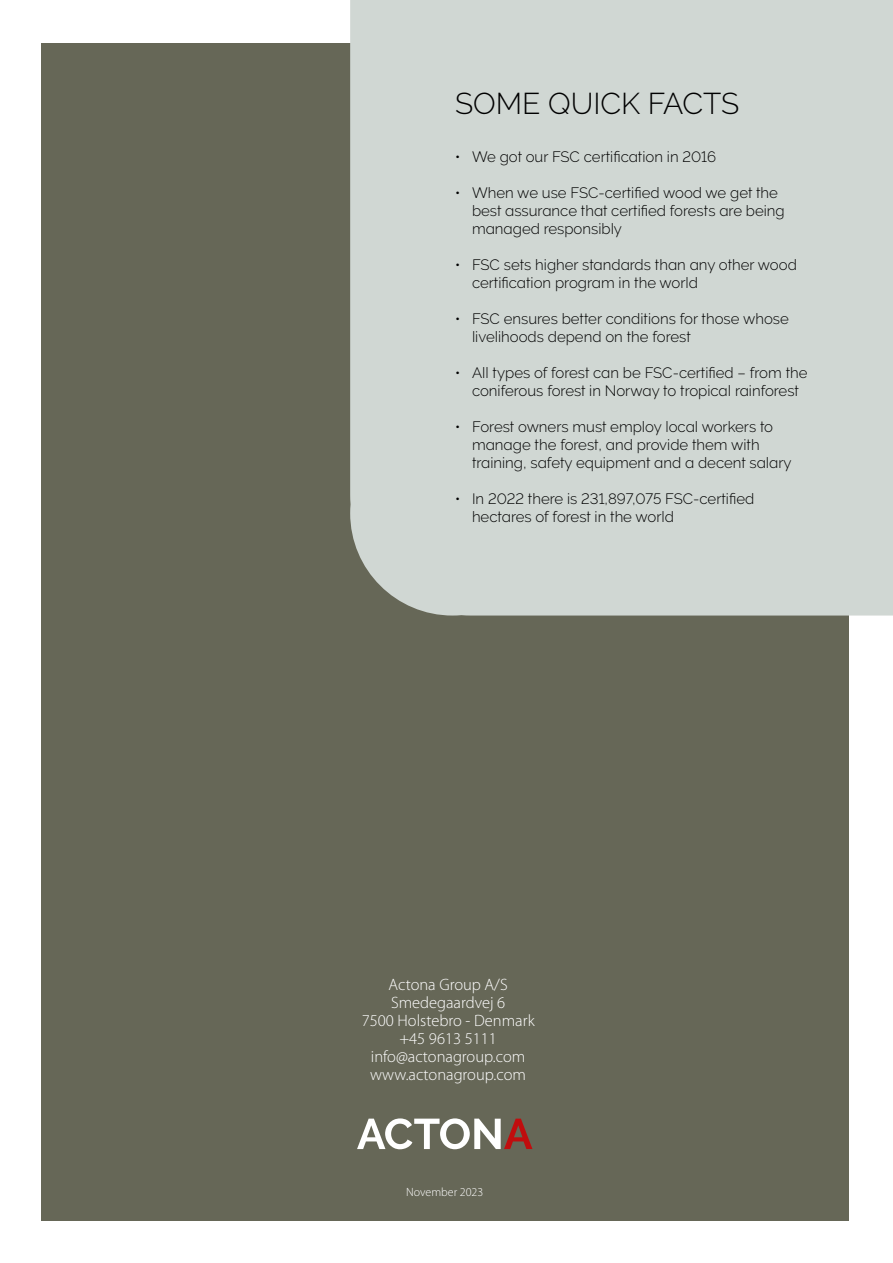
<style>
.page{position:relative;width:893px;height:1263px;background:#fff}
.page>*{position:absolute;margin:0;border:0;box-sizing:border-box;transform-origin:0 0}
.Heading{font:300 30px "Raleway";color:#000}
.brød{font:300 16.5px "Myriad Pro";color:#fff}
.Body_text{font:300 15px/18px "Raleway";color:#000}
.brød-2{font:300 12px "Myriad Pro";color:#fff}
</style>
<div class="page">
<div style="left:41px;top:43px;width:808px;height:1177px;background:#666757"></div>
<div style="left:350px;top:0;width:543px;height:615px;background:#d0d7d3"></div>
<svg style="left:357px;top:1118px;width:175px;height:31px"></svg>
<p class="Heading" style="left:455px;top:86px;width:286px">SOME QUICK FACTS</p>
<p class="Body_text" style="left:455px;top:148px;width:263px">• We got our FSC certification in 2016</p>
<p class="Body_text" style="left:472px;top:184px;width:314px;text-indent:-17px">• When we use FSC-certified wood we get the best assurance that certified forests are being managed responsibly</p>
<p class="Body_text" style="left:472px;top:256px;width:326px;text-indent:-17px">• FSC sets higher standards than any other wood certification program in the world</p>
<p class="Body_text" style="left:472px;top:310px;width:318px;text-indent:-17px">• FSC ensures better conditions for those whose livelihoods depend on the forest</p>
<p class="Body_text" style="left:455px;top:364px;width:354px;text-align:center">• All types of forest can be FSC-certified – from the coniferous forest in Norway to tropical rainforest</p>
<p class="Body_text" style="left:472px;top:418px;width:321px;text-indent:-17px">• Forest owners must employ local workers to manage the forest, and provide them with training, safety equipment and a decent salary</p>
<p class="Body_text" style="left:472px;top:490px;width:284px;text-indent:-17px">• In 2022 there is 231,897,075 FSC-certified hectares of forest in the world</p>
<p class="brød" style="left:389px;top:975px;width:121px">Actona Group A/S</p>
<p class="brød" style="left:391px;top:993px;width:116px">Smedegaardvej 6</p>
<p class="brød" style="left:362px;top:1011px;width:174px">7500 Holstebro - Denmark</p>
<p class="brød" style="left:399px;top:1029px;width:99px">+45 9613 5111</p>
<p class="brød" style="left:371px;top:1047px;width:156px">info@actonagroup.com</p>
<p class="brød" style="left:370px;top:1065px;width:157px">www.actonagroup.com</p>
<p class="brød-2" style="left:406px;top:1185px;width:79px">November 2023</p>
</div>
